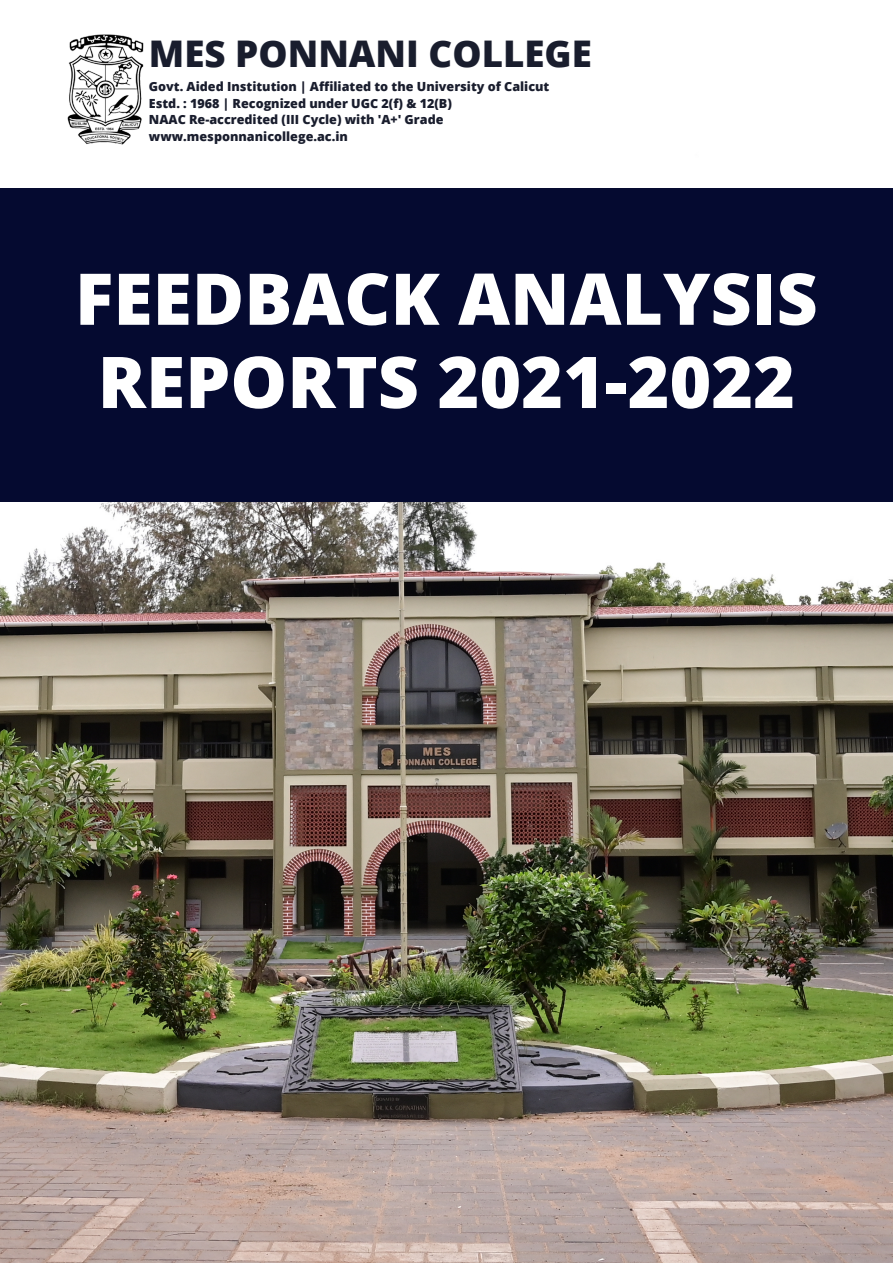
<style>
.page{position:relative;width:893px;height:1264px;background:#fff}
.page>*{position:absolute;margin:0;border:0;box-sizing:border-box;transform-origin:0 0}
.t1{font:800 71.4px/83.2px "Open Sans";color:#fff;text-align:center}
.t2{font:800 36.75px "Open Sans";color:#191d2d}
.t3{font:800 12.6px/16.8px "Open Sans";color:#191d2d}
</style>
<div class="page">
<img style="left:0;top:502px;width:892px;height:760px">
<div style="left:0;top:188px;width:892px;height:314px;background:#050a30"></div>
<img style="left:67px;top:34px;width:77px;height:111px">
<p class="t2" style="left:149px;top:27px;width:444px">MES PONNANI COLLEGE</p>
<p class="t3" style="left:149px;top:78px;width:402px">Govt. Aided Institution | Affiliated to the University of Calicut<br>Estd. : 1968 | Recognized under UGC 2(f) &amp; 12(B)<br>NAAC Re-accredited (III Cycle) with 'A+' Grade</p>
<p class="t3" style="left:149px;top:128px;width:200px">www.mesponnanicollege.ac.in</p>
<p class="t1" style="left:75px;top:255px;width:744px">FEEDBACK ANALYSIS<br>REPORTS 2021-2022</p>
</div>
